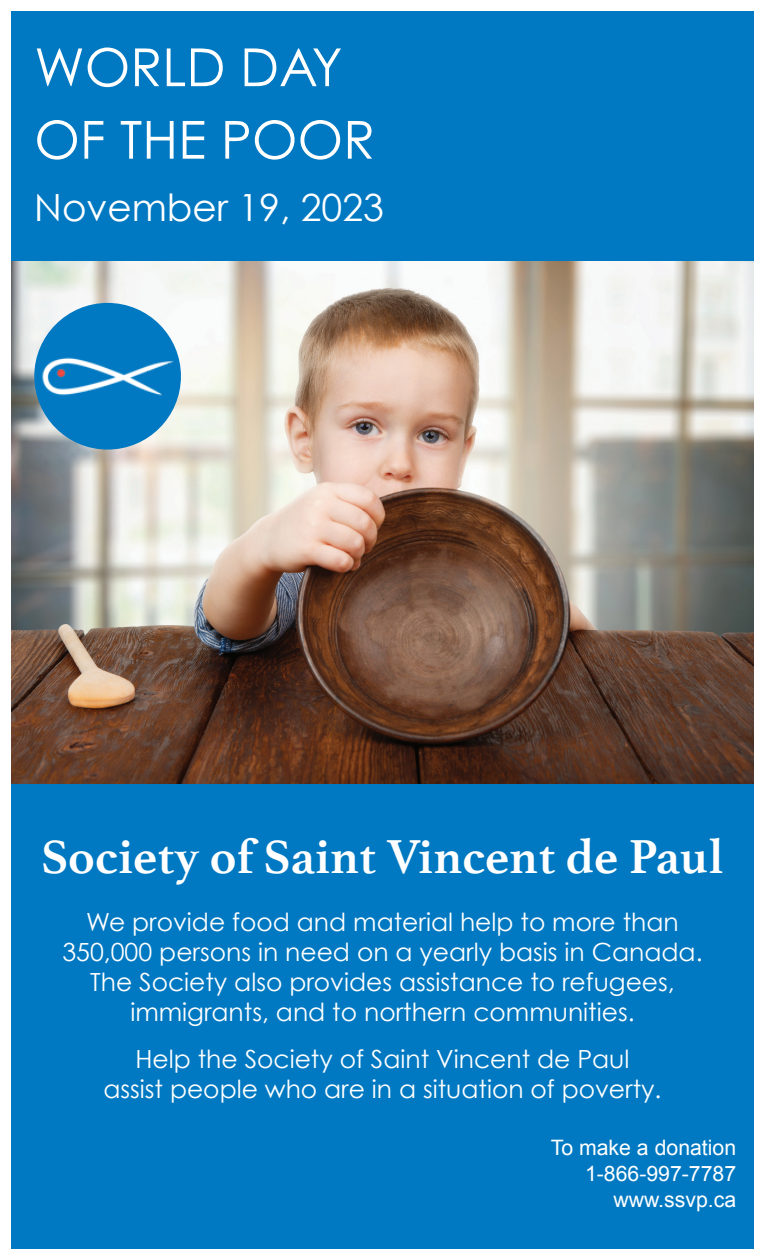
<style>
.page{position:relative;width:765px;height:1260px;background:#fff}
.page>*{position:absolute;margin:0;border:0;box-sizing:border-box;transform-origin:0 0}
.t1{font:52.5px/72.5px "Century Gothic";color:#fff}
.t2{font:700 50px "Athelas";color:#fff}
.t3{font:37.5px "Century Gothic";color:#fff}
.t4{font:25px/30px "Century Gothic";color:#fff;text-align:center}
.t5{font:21.25px/26.1px "Arial";color:#fff;text-align:right}
</style>
<div class="page">
<div style="left:11px;top:11px;width:743px;height:1238px;background:#0079c2"></div>
<img style="left:11px;top:262px;width:743px;height:521px">
<div style="left:34px;top:303px;width:147px;height:147px;background:#0079c2;border-radius:50%"></div>
<img style="left:38px;top:351px;width:139px;height:50px">
<h1 class="t1" style="left:34px;top:30px;width:342px">WORLD DAY<br>OF THE POOR</h1>
<h3 class="t3" style="left:34px;top:184px;width:351px">November 19, 2023</h3>
<h2 class="t2" style="left:42px;top:816px;width:683px">Society of Saint Vincent de Paul</h2>
<p class="t4" style="left:62px;top:906px;width:642px">We provide food and material help to more than 350,000 persons in need on a yearly basis in Canada.<br>The Society also provides assistance to refugees, immigrants, and to northern communities.</p>
<p class="t4" style="left:103px;top:1043px;width:560px">Help the Society of Saint Vincent de Paul assist people who are in a situation of poverty.</p>
<p class="t5" style="left:551px;top:1135px;width:187px">To make a donation<br>1-866-997-7787 www.ssvp.ca</p>
</div>
